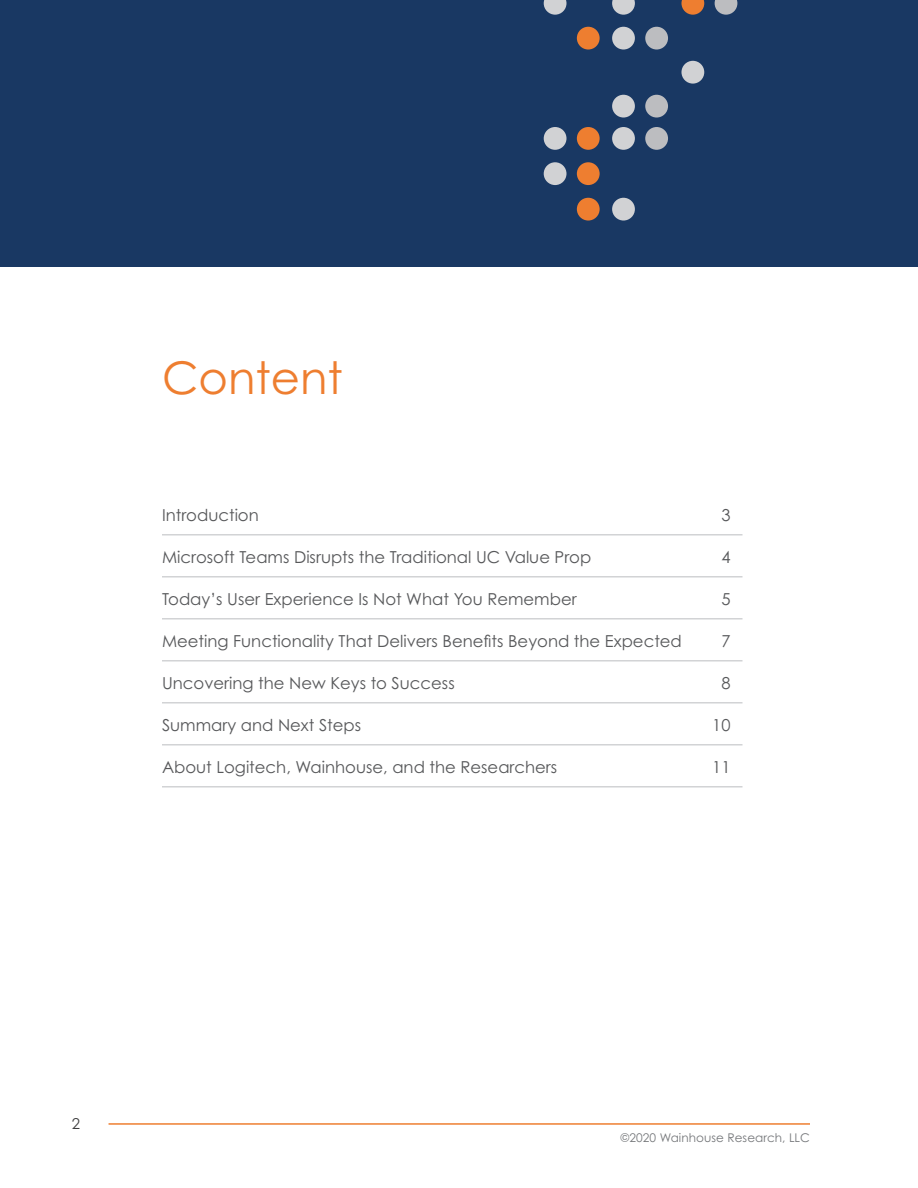
<style>
.page{position:relative;width:918px;height:1188px;background:#fff}
.page>*{position:absolute;margin:0;border:0;box-sizing:border-box;transform-origin:0 0}
.Headline{font:45px "Century Gothic Pro";color:#ee7e30}
.Content{font:16.5px "Century Gothic Pro";color:#57585a}
.t1{font:15px "Century Gothic Pro";color:#3e3e3f}
.t2{font:12px "Century Gothic Pro";letter-spacing:.005em;color:#76787b}
</style>
<div class="page">
<hr style="left:109px;top:1123px;width:701px;height:2px;background:#ee7e30">
<div style="left:0;top:0;width:918px;height:266px;background:#193863"></div>
<svg style="left:715px;top:0;width:22px;height:15px"></svg>
<div style="left:645px;top:127px;width:23px;height:23px;background:#bcbdc0;border-radius:50%"></div>
<div style="left:577px;top:127px;width:23px;height:23px;background:#ee7e30;border-radius:50%"></div>
<div style="left:577px;top:198px;width:23px;height:23px;background:#ee7e30;border-radius:50%"></div>
<div style="left:612px;top:95px;width:23px;height:23px;background:#d1d2d4;border-radius:50%"></div>
<div style="left:612px;top:27px;width:23px;height:23px;background:#d1d2d4;border-radius:50%"></div>
<div style="left:544px;top:162px;width:23px;height:23px;background:#d1d2d4;border-radius:50%"></div>
<div style="left:645px;top:95px;width:23px;height:23px;background:#bcbdc0;border-radius:50%"></div>
<div style="left:645px;top:27px;width:23px;height:23px;background:#bcbdc0;border-radius:50%"></div>
<div style="left:577px;top:27px;width:23px;height:23px;background:#ee7e30;border-radius:50%"></div>
<div style="left:577px;top:162px;width:23px;height:23px;background:#ee7e30;border-radius:50%"></div>
<svg style="left:681px;top:0;width:23px;height:15px"></svg>
<div style="left:681px;top:61px;width:23px;height:23px;background:#d1d2d4;border-radius:50%"></div>
<svg style="left:612px;top:0;width:23px;height:15px"></svg>
<div style="left:612px;top:127px;width:23px;height:23px;background:#d1d2d4;border-radius:50%"></div>
<div style="left:612px;top:198px;width:23px;height:23px;background:#d1d2d4;border-radius:50%"></div>
<svg style="left:544px;top:0;width:23px;height:15px"></svg>
<div style="left:544px;top:127px;width:23px;height:23px;background:#d1d2d4;border-radius:50%"></div>
<hr style="left:162px;top:535px;width:580px;height:1px;background:#bcbdc0">
<hr style="left:162px;top:577px;width:580px;height:1px;background:#bcbdc0">
<hr style="left:162px;top:619px;width:580px;height:1px;background:#bcbdc0">
<hr style="left:162px;top:661px;width:580px;height:1px;background:#bcbdc0">
<hr style="left:162px;top:703px;width:580px;height:1px;background:#bcbdc0">
<hr style="left:162px;top:745px;width:580px;height:1px;background:#bcbdc0">
<hr style="left:162px;top:787px;width:580px;height:1px;background:#bcbdc0">
<p class="Headline" style="left:162px;top:351px;width:182px">Content</p>
<p class="Content" style="left:162px;top:505px;width:98px">Introduction</p>
<p class="Content" style="left:721px;top:505px;width:11px">3</p>
<p class="Content" style="left:162px;top:547px;width:431px">Microsoft Teams Disrupts the Traditional UC Value Prop</p>
<p class="Content" style="left:721px;top:547px;width:11px">4</p>
<p class="Content" style="left:162px;top:589px;width:416px">Today’s User Experience Is Not What You Remember</p>
<p class="Content" style="left:721px;top:589px;width:11px">5</p>
<p class="Content" style="left:162px;top:631px;width:521px">Meeting Functionality That Delivers Benefits Beyond the Expected</p>
<p class="Content" style="left:721px;top:631px;width:11px">7</p>
<p class="Content" style="left:162px;top:673px;width:294px">Uncovering the New Keys to Success</p>
<p class="Content" style="left:721px;top:673px;width:11px">8</p>
<p class="Content" style="left:162px;top:715px;width:201px">Summary and Next Steps</p>
<p class="Content" style="left:712px;top:715px;width:20px">10</p>
<p class="Content" style="left:162px;top:757px;width:397px">About Logitech, Wainhouse, and the Researchers</p>
<p class="Content" style="left:712px;top:757px;width:20px">11</p>
<p class="t1" style="left:72px;top:1115px;width:10px">2</p>
<p class="t2" style="left:620px;top:1130px;width:191px">©2020 Wainhouse Research, LLC</p>
</div>
